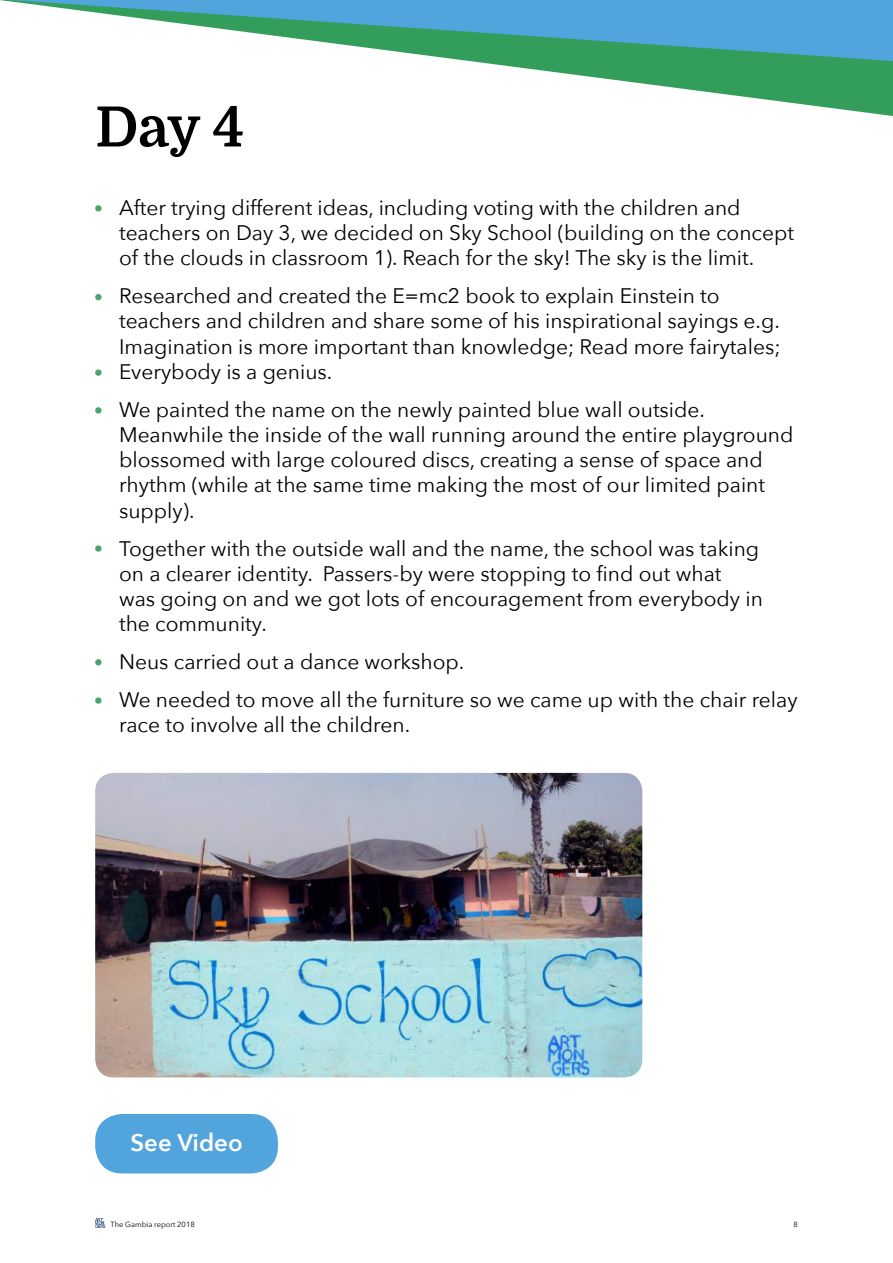
<style>
.page{position:relative;width:893px;height:1263px;background:#fff}
.page>*{position:absolute;margin:0;border:0;box-sizing:border-box;transform-origin:0 0}
.t1{font:700 55.5px "Domine";color:#000}
.t2{font:600 24px "Avenir Next";color:#fff}
.t3{font:21px/25.2px "Avenir Next";color:#000}
.t4{font:7.5px "Avenir Next";color:#000}
</style>
<div class="page">
<svg style="left:0;top:0;width:893px;height:116px"></svg>
<img style="left:95px;top:773px;width:547px;height:304px">
<div style="left:95px;top:294px;width:7px;height:6px;background:#47a66c;border-radius:50%"></div>
<svg style="left:95px;top:205px;width:7px;height:7px"></svg>
<svg style="left:95px;top:407px;width:7px;height:7px"></svg>
<svg style="left:95px;top:369px;width:7px;height:7px"></svg>
<svg style="left:95px;top:545px;width:7px;height:7px"></svg>
<div style="left:95px;top:659px;width:7px;height:6px;background:#47a66c;border-radius:50%"></div>
<svg style="left:95px;top:697px;width:7px;height:7px"></svg>
<svg style="left:95px;top:1218px;width:10px;height:9px"></svg>
<div style="left:95px;top:1114px;width:183px;height:59px;background:#52a4dd;border-radius:27px"></div>
<h1 class="t1" style="left:95px;top:97px;width:151px">Day 4</h1>
<p class="t3" style="left:119px;top:194px;width:676px">After trying different ideas, including voting with the children and teachers on Day 3, we decided on Sky School (building on the concept of the clouds in classroom 1). Reach for the sky! The sky is the limit.</p>
<p class="t3" style="left:119px;top:282px;width:663px">Researched and created the E=mc2 book to explain Einstein to teachers and children and share some of his inspirational sayings e.g.<br>Imagination is more important than knowledge; Read more fairytales; Everybody is a genius.</p>
<p class="t3" style="left:119px;top:396px;width:676px">We painted the name on the newly painted blue wall outside.<br>Meanwhile the inside of the wall running around the entire playground blossomed with large coloured discs, creating a sense of space and rhythm (while at the same time making the most of our limited paint supply).</p>
<p class="t3" style="left:119px;top:535px;width:645px">Together with the outside wall and the name, the school was taking on a clearer identity. Passers-by were stopping to find out what<br>was going on and we got lots of encouragement from everybody in the community.</p>
<p class="t3" style="left:119px;top:642px;width:680px;line-height:38px">Neus carried out a dance workshop.<br>We needed to move all the furniture so we came up with the chair relay</p>
<p class="t3" style="left:119px;top:711px;width:293px">race to involve all the children.</p>
<p class="t2" style="left:130px;top:1122px;width:114px">See Video</p>
<p class="t4" style="left:111px;top:1218px;width:86px">The Gambia report 2018</p>
<p class="t4" style="left:793px;top:1218px;width:6px">8</p>
</div>
